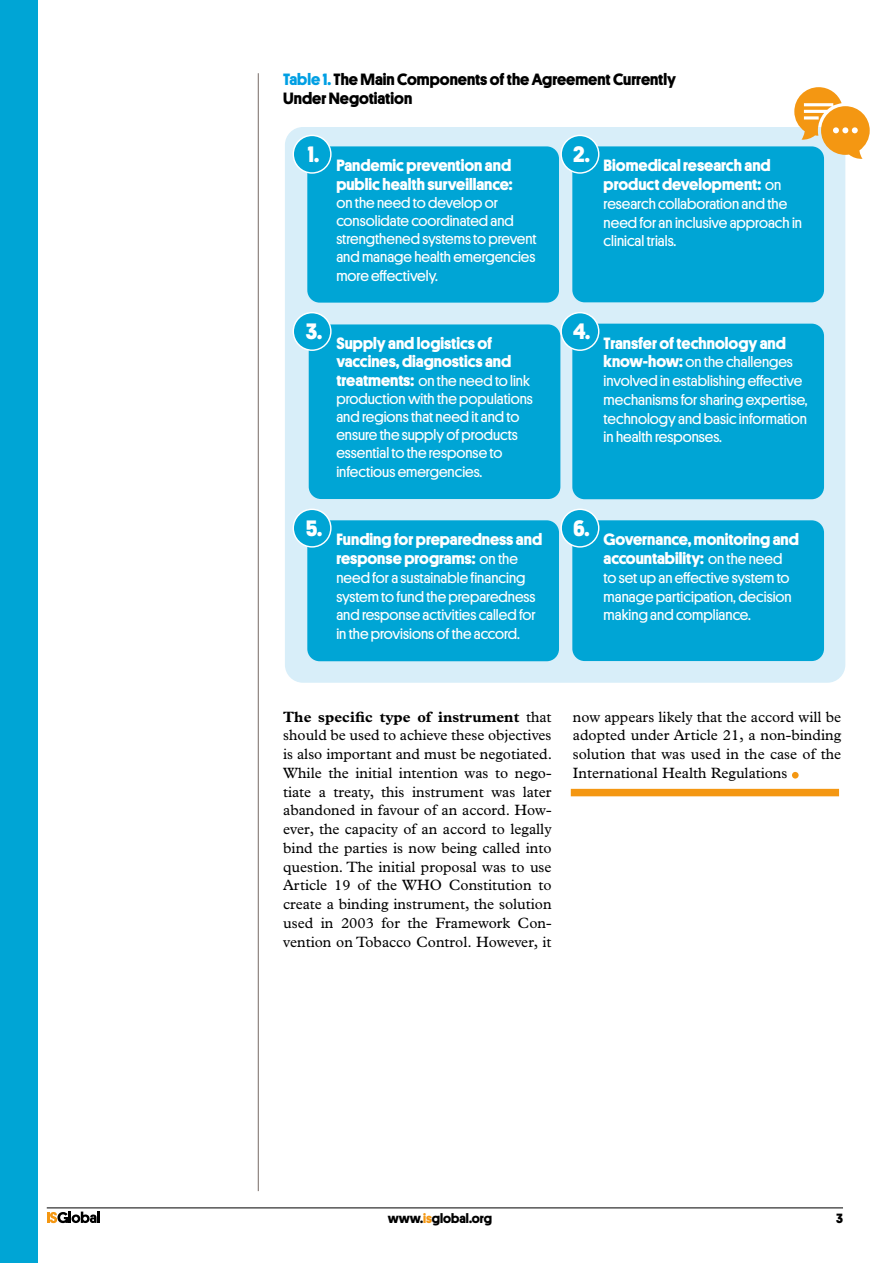
<style>
.page{position:relative;width:893px;height:1263px;background:#fff}
.page>*{position:absolute;margin:0;border:0;box-sizing:border-box;transform-origin:0 0}
.text_base{font:54px "Plantin";color:#f49712}
.text_base-2{font:700 22.5px "Platform";color:#fff}
.text_base-3{font:700 16.5px/18.8px "Platform";color:#fff}
.text_base-4{font:700 16.5px/18.8px "Platform";color:#000}
.text_base-5{font:15px/18.8px "Platform";color:#fff}
.text_base-6{font:15px/18.8px "Plantin";color:#000;text-align:justify}
.t1{font:700 13.5px "Platform";color:#000}
.s1{color:#009fe3}
.s2{font-weight:400;font-size:15px}
.s3{font-weight:700;font-size:16.5px}
.s4{font-weight:700}
.s5{color:#f49712}
</style>
<div class="page">
<svg style="left:47px;top:1211px;width:53px;height:12px"></svg>
<hr style="left:47px;top:1207px;width:796px;height:1px;background:#000">
<div style="left:285px;top:127px;width:560px;height:556px;background:#d8eef9;border-radius:18px"></div>
<div style="left:0;top:0;width:37px;height:1263px;background:#00a5d5"></div>
<hr style="left:258px;top:73px;width:1px;height:1118px;background:#867b77">
<div style="left:307px;top:146px;width:252px;height:157px;background:#00a5d5;border-radius:12px"></div>
<div style="left:309px;top:324px;width:251px;height:175px;background:#00a5d5;border-radius:12px"></div>
<div style="left:307px;top:520px;width:252px;height:141px;background:#00a5d5;border-radius:12px"></div>
<div style="left:572px;top:146px;width:252px;height:156px;background:#00a5d5;border-radius:12px"></div>
<div style="left:572px;top:324px;width:252px;height:175px;background:#00a5d5;border-radius:12px"></div>
<div style="left:572px;top:520px;width:252px;height:141px;background:#00a5d5;border-radius:12px"></div>
<div style="left:293px;top:135px;width:38px;height:38px;background:#00a5d5;border-radius:50%"></div>
<div style="left:293px;top:135px;width:39px;height:39px;border:1px solid #fff;border-radius:50%"></div>
<div style="left:293px;top:313px;width:38px;height:37px;background:#00a5d5;border-radius:50%"></div>
<div style="left:293px;top:312px;width:39px;height:39px;border:1px solid #fff;border-radius:50%"></div>
<div style="left:293px;top:509px;width:38px;height:38px;background:#00a5d5;border-radius:50%"></div>
<div style="left:293px;top:509px;width:39px;height:39px;border:1px solid #fff;border-radius:50%"></div>
<div style="left:561px;top:135px;width:38px;height:38px;background:#00a5d5;border-radius:50%"></div>
<div style="left:560px;top:135px;width:39px;height:39px;border:1px solid #fff;border-radius:50%"></div>
<div style="left:561px;top:313px;width:38px;height:37px;background:#00a5d5;border-radius:50%"></div>
<div style="left:560px;top:312px;width:39px;height:39px;border:1px solid #fff;border-radius:50%"></div>
<div style="left:561px;top:509px;width:38px;height:38px;background:#00a5d5;border-radius:50%"></div>
<div style="left:560px;top:509px;width:39px;height:39px;border:1px solid #fff;border-radius:50%"></div>
<div style="left:571px;top:789px;width:268px;height:7px;background:#f49712"></div>
<svg style="left:794px;top:87px;width:76px;height:72px"></svg>
<p class="text_base-4" style="left:283px;top:69px;width:394px"><span class="s1">Table 1.</span> The Main Components of the Agreement Currently<br>Under Negotiation</p>
<p class="text_base-2" style="left:308px;top:137px;width:13px">1.</p>
<p class="text_base-3" style="left:336px;top:155px;width:178px">Pandemic prevention and public health surveillance:</p>
<p class="text_base-5" style="left:336px;top:193px;width:202px;line-height:18.1px">on the need to develop or consolidate coordinated and strengthened systems to prevent and manage health emergencies more effectively.</p>
<p class="text_base-2" style="left:573px;top:137px;width:18px">2.</p>
<p class="text_base-3" style="left:604px;top:155px;width:179px">Biomedical research and product development: <span class="s2">on</span></p>
<p class="text_base-5" style="left:604px;top:193px;width:200px">research collaboration and the need for an inclusive approach in clinical trials.</p>
<p class="text_base-2" style="left:306px;top:315px;width:18px">3.</p>
<p class="text_base-3" style="left:336px;top:332px;width:176px">Supply and logistics of vaccines, diagnostics and</p>
<p class="text_base-5" style="left:336px;top:371px;width:198px;line-height:18.1px"><span class="s3">treatments:</span> on the need to link production with the populations and regions that need it and to ensure the supply of products essential to the response to infectious emergencies.</p>
<p class="text_base-2" style="left:573px;top:315px;width:19px">4.</p>
<p class="text_base-3" style="left:604px;top:332px;width:184px">Transfer of technology and</p>
<p class="text_base-5" style="left:604px;top:352px;width:205px"><span class="s3">know-how:</span> on the challenges involved in establishing effective mechanisms for sharing expertise, technology and basic information in health responses.</p>
<p class="text_base-2" style="left:306px;top:511px;width:18px">5.</p>
<p class="text_base-3" style="left:336px;top:529px;width:207px">Funding for preparedness and response programs: <span class="s2">on the</span></p>
<p class="text_base-5" style="left:336px;top:567px;width:201px">need for a sustainable financing system to fund the preparedness and response activities called for in the provisions of the accord.</p>
<p class="text_base-2" style="left:573px;top:511px;width:18px">6.</p>
<p class="text_base-3" style="left:604px;top:529px;width:197px">Governance, monitoring and accountability: <span class="s2">on the need</span></p>
<p class="text_base-5" style="left:604px;top:567px;width:190px">to set up an effective system to manage participation, decision making and compliance.</p>
<p class="text_base-6" style="left:283px;top:707px;width:270px"><span class="s4">The specific type of instrument</span> that should be used to achieve these objectives is also important and must be negotiated.<br>While the initial intention was to nego&shy;tiate a treaty, this instrument was later abandoned in favour of an accord. How&shy;ever, the capacity of an accord to legally bind the parties is now being called into question. The initial proposal was to use Article 19 of the WHO Constitution to create a binding instrument, the solution used in 2003 for the Framework Con&shy;vention on Tobacco Control. However, it</p>
<p class="text_base-6" style="left:573px;top:707px;width:270px">now appears likely that the accord will be adopted under Article 21, a non-binding solution that was used in the case of the International Health Regulations</p>
<p class="text_base" style="left:787px;top:729px;width:17px">.</p>
<p class="t1" style="left:388px;top:1208px;width:106px">www.<span class="s5">is</span>global.org</p>
<p class="t1" style="left:836px;top:1208px;width:8px">3</p>
</div>
